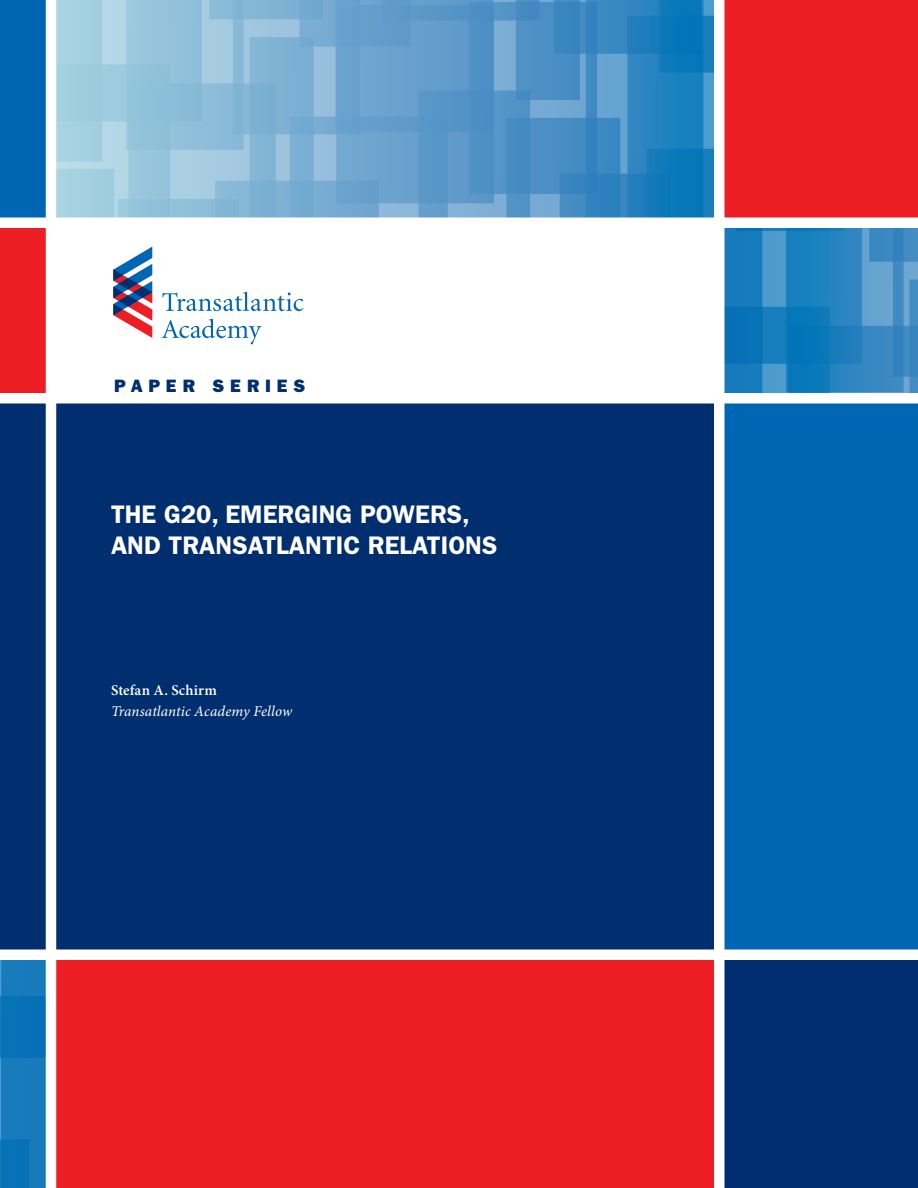
<style>
.page{position:relative;width:918px;height:1188px;background:#fff}
.page>*{position:absolute;margin:0;border:0;box-sizing:border-box;transform-origin:0 0}
.t1{font:600 25.5px/31.5px "ITC Franklin Gothic Std";color:#fff}
.t2{font:18px "ITC Franklin Gothic Std Hvy";letter-spacing:.325em;color:#002e6e}
.t3{font:italic 15px "Minion Pro";letter-spacing:.005em;color:#fff}
.t4{font:600 15px "Minion Pro";letter-spacing:.01em;color:#fff}
</style>
<div class="page">
<svg style="left:0;top:960px;width:46px;height:37px;background:#197bbc"></svg>
<div style="left:0;top:997px;width:51px;height:191px;background:linear-gradient(to bottom,#0a73b8,#1479bb)"></div>
<div style="left:56px;top:954px;width:661px;height:234px;background:#ed1d24"></div>
<div style="left:717px;top:954px;width:201px;height:234px;background:#002e6e"></div>
<svg style="left:56px;top:0;width:862px;height:393px"></svg>
<div style="left:0;top:227px;width:47px;height:169px;background:#ed1d24"></div>
<div style="left:0;top:402px;width:718px;height:550px;background:#002e6e"></div>
<div style="left:718px;top:402px;width:200px;height:550px;background:#0066b3"></div>
<div style="left:0;top:0;width:47px;height:222px;background:#0066b3"></div>
<div style="left:46px;top:0;width:10px;height:1188px;background:#fff"></div>
<div style="left:714px;top:0;width:10px;height:1188px;background:#fff"></div>
<div style="left:0;top:218px;width:918px;height:10px;background:#fff"></div>
<div style="left:0;top:393px;width:918px;height:11px;background:#fff"></div>
<div style="left:0;top:950px;width:918px;height:10px;background:#fff"></div>
<p class="t2" style="left:114px;top:375px;width:193px">PAPER SERIES</p>
<p class="t1" style="left:111px;top:499px;width:388px">THE G20, EMERGING POWERS,<br>AND TRANSATLANTIC RELATIONS</p>
<p class="t4" style="left:111px;top:680px;width:107px">Stefan A. Schirm</p>
<p class="t3" style="left:111px;top:701px;width:183px">Transatlantic Academy Fellow</p>
</div>
